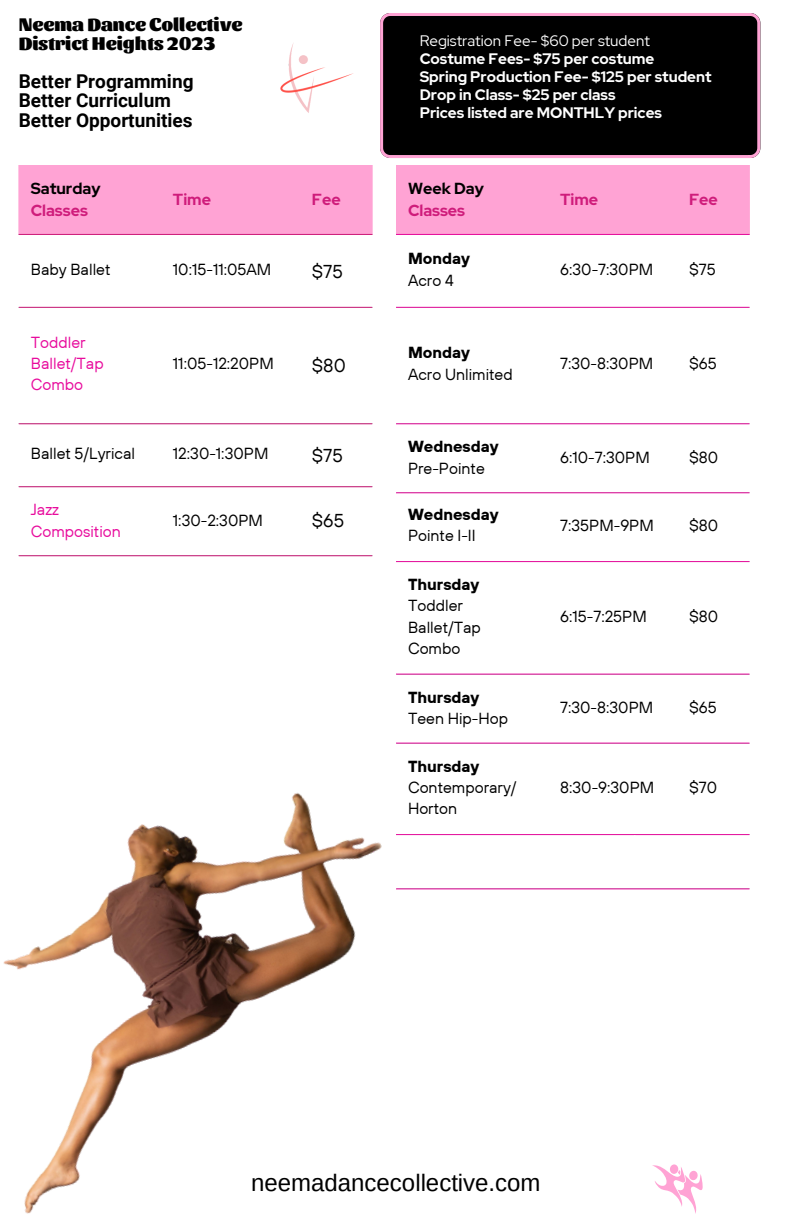
<style>
.page{position:relative;width:792px;height:1224px;background:#fff}
.page>*{position:absolute;margin:0;border:0;box-sizing:border-box;transform-origin:0 0}
.t1{font:24px "Arimo";color:#000}
.t2{font:700 19px/19.6px "Roboto";color:#000}
.t3{font:900 19px/19.6px "Sansita";color:#000}
.t4{font:18.6px "TT Hoves";color:#000}
.t5{font:16px/21.2px "TT Hoves";color:#000}
.t6{font:700 16px "TT Hoves";color:#000}
.t7{font:16px/21.2px "TT Hoves";color:#e80c9d}
.t8{font:700 16px "Red Hat Display";color:#cf1c7b}
.t9{font:700 16px "Red Hat Display";color:#000}
.t10{font:700 15.2px/18px "Red Hat Display";color:#fff}
.t11{font:15.2px "Red Hat Display";color:#fff}
</style>
<div class="page">
<div style="left:19px;top:165px;width:354px;height:70px;background:#ffa3d4"></div>
<hr style="left:19px;top:234px;width:353px;height:1px;background:#cf1c7b">
<hr style="left:19px;top:307px;width:353px;height:1px;background:#cf1c7b">
<hr style="left:19px;top:423px;width:353px;height:1px;background:#cf1c7b">
<hr style="left:19px;top:486px;width:353px;height:1px;background:#cf1c7b">
<hr style="left:19px;top:555px;width:353px;height:1px;background:#cf1c7b">
<div style="left:380px;top:13px;width:380px;height:145px;background:#000"></div>
<svg style="left:652px;top:1164px;width:51px;height:50px"></svg>
<div style="left:396px;top:165px;width:354px;height:69px;background:#ffa3d4"></div>
<hr style="left:396px;top:234px;width:354px;height:1px;background:#e80c9d">
<hr style="left:396px;top:307px;width:354px;height:1px;background:#e80c9d">
<hr style="left:396px;top:423px;width:354px;height:1px;background:#e80c9d">
<hr style="left:396px;top:492px;width:354px;height:1px;background:#e80c9d">
<hr style="left:396px;top:561px;width:354px;height:1px;background:#e80c9d">
<hr style="left:396px;top:674px;width:354px;height:1px;background:#e80c9d">
<hr style="left:396px;top:743px;width:354px;height:1px;background:#e80c9d">
<hr style="left:396px;top:834px;width:354px;height:1px;background:#e80c9d">
<hr style="left:396px;top:888px;width:354px;height:1px;background:#e80c9d">
<img style="left:280px;top:43px;width:73px;height:70px">
<img style="left:3px;top:673px;width:583px;height:541px">
<p class="t3" style="left:19px;top:13px;width:225px">Neema Dance Collective<br>District Heights 2023</p>
<p class="t2" style="left:19px;top:72px;width:176px">Better Programming<br>Better Curriculum<br>Better Opportunities</p>
<p class="t11" style="left:420px;top:30px;width:232px">Registration Fee- $60 per student</p>
<p class="t10" style="left:420px;top:49px;width:293px">Costume Fees- $75 per costume<br>Spring Production Fee- $125 per student<br>Drop in Class- $25 per class<br>Prices listed are MONTHLY prices</p>
<p class="t9" style="left:31px;top:178px;width:71px">Saturday</p>
<p class="t8" style="left:31px;top:199px;width:59px">Classes</p>
<p class="t8" style="left:173px;top:189px;width:40px">Time</p>
<p class="t8" style="left:312px;top:189px;width:30px">Fee</p>
<p class="t9" style="left:408px;top:178px;width:77px">Week Day</p>
<p class="t8" style="left:408px;top:199px;width:59px">Classes</p>
<p class="t8" style="left:560px;top:189px;width:40px">Time</p>
<p class="t8" style="left:689px;top:189px;width:30px">Fee</p>
<p class="t5" style="left:31px;top:258px;width:81px">Baby Ballet</p>
<p class="t5" style="left:173px;top:258px;width:100px">10:15-11:05AM</p>
<p class="t4" style="left:312px;top:259px;width:33px">$75</p>
<p class="t6" style="left:408px;top:248px;width:64px">Monday</p>
<p class="t5" style="left:408px;top:269px;width:47px">Acro 4</p>
<p class="t5" style="left:560px;top:258px;width:95px">6:30-7:30PM</p>
<p class="t5" style="left:689px;top:258px;width:28px">$75</p>
<p class="t7" style="left:31px;top:331px;width:74px">Toddler<br>Ballet/Tap<br>Combo</p>
<p class="t5" style="left:173px;top:353px;width:102px">11:05-12:20PM</p>
<p class="t4" style="left:312px;top:353px;width:35px">$80</p>
<p class="t6" style="left:408px;top:342px;width:64px">Monday</p>
<p class="t5" style="left:408px;top:363px;width:106px">Acro Unlimited</p>
<p class="t5" style="left:560px;top:353px;width:95px">7:30-8:30PM</p>
<p class="t5" style="left:689px;top:353px;width:29px">$65</p>
<p class="t5" style="left:31px;top:442px;width:106px">Ballet 5/Lyrical</p>
<p class="t5" style="left:173px;top:442px;width:97px">12:30-1:30PM</p>
<p class="t4" style="left:312px;top:443px;width:33px">$75</p>
<p class="t6" style="left:408px;top:436px;width:92px">Wednesday</p>
<p class="t5" style="left:408px;top:457px;width:78px">Pre-Pointe</p>
<p class="t5" style="left:560px;top:446px;width:91px">6:10-7:30PM</p>
<p class="t5" style="left:689px;top:446px;width:31px">$80</p>
<p class="t7" style="left:31px;top:499px;width:92px">Jazz<br>Composition</p>
<p class="t5" style="left:173px;top:509px;width:92px">1:30-2:30PM</p>
<p class="t4" style="left:312px;top:509px;width:34px">$65</p>
<p class="t6" style="left:408px;top:504px;width:92px">Wednesday</p>
<p class="t5" style="left:408px;top:525px;width:69px">Pointe I-II</p>
<p class="t5" style="left:560px;top:514px;width:95px">7:35PM-9PM</p>
<p class="t5" style="left:689px;top:514px;width:31px">$80</p>
<p class="t6" style="left:408px;top:574px;width:73px">Thursday</p>
<p class="t5" style="left:408px;top:595px;width:74px">Toddler<br>Ballet/Tap<br>Combo</p>
<p class="t5" style="left:560px;top:605px;width:88px">6:15-7:25PM</p>
<p class="t5" style="left:689px;top:605px;width:31px">$80</p>
<p class="t6" style="left:408px;top:687px;width:73px">Thursday</p>
<p class="t5" style="left:408px;top:707px;width:101px">Teen Hip-Hop</p>
<p class="t5" style="left:560px;top:697px;width:95px">7:30-8:30PM</p>
<p class="t5" style="left:689px;top:697px;width:29px">$65</p>
<p class="t6" style="left:408px;top:756px;width:73px">Thursday</p>
<p class="t5" style="left:408px;top:776px;width:110px">Contemporary/<br>Horton</p>
<p class="t5" style="left:560px;top:776px;width:96px">8:30-9:30PM</p>
<p class="t5" style="left:689px;top:776px;width:30px">$70</p>
<h1 class="t1" style="left:251px;top:1169px;width:291px">neemadancecollective.com</h1>
</div>
